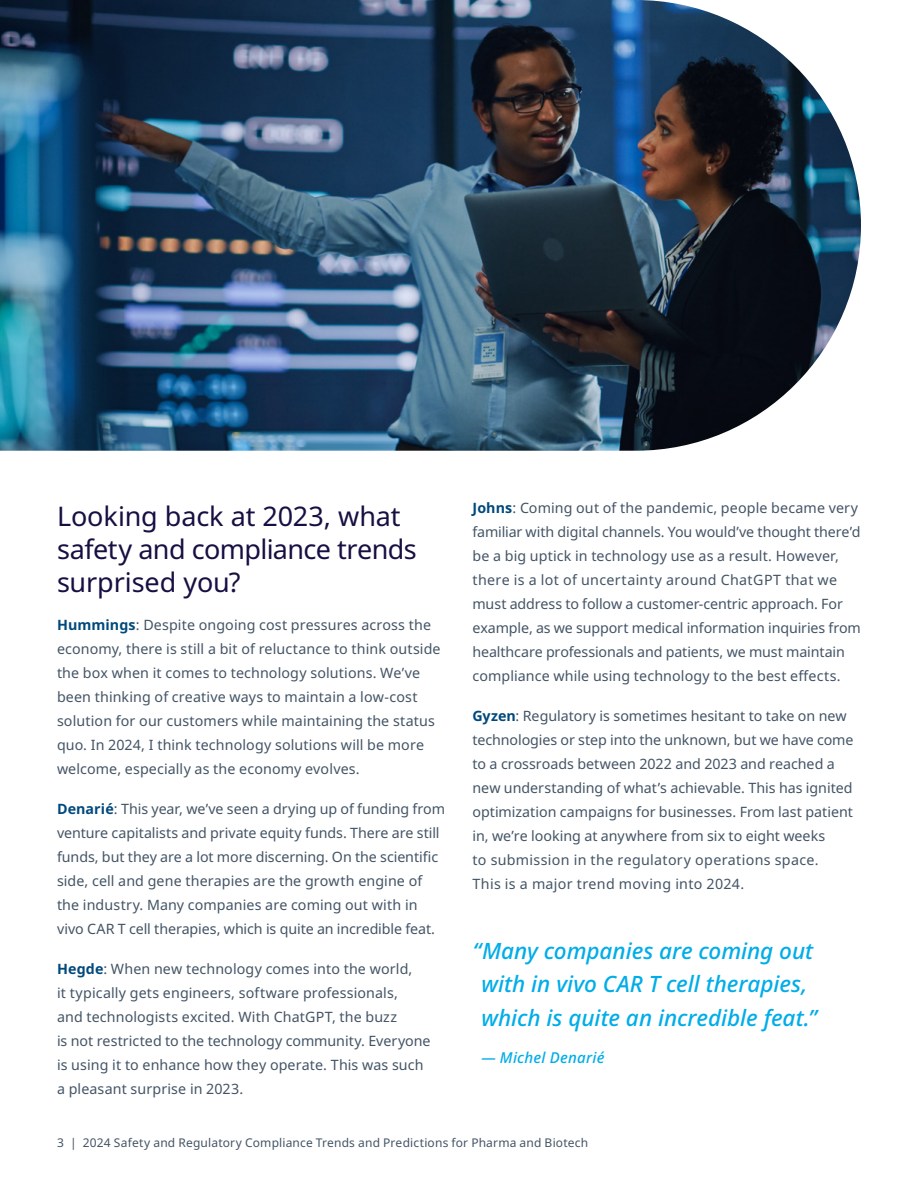
<style>
.page{position:relative;width:918px;height:1188px;background:#fff}
.page>*{position:absolute;margin:0;border:0;box-sizing:border-box;transform-origin:0 0}
.t1{font:27px/33px "Noto Sans";letter-spacing:-.01em;color:#161042}
.t2{font:italic 500 22.5px/33px "Noto Sans";letter-spacing:-.005em;color:#00ade8;text-align:center}
.t3{font:italic 500 15px "Noto Sans";letter-spacing:.015em;color:#00ade8}
.t4{font:14.25px/24px "Noto Sans";letter-spacing:.005em;color:#435465}
.t5{font:12px "Noto Sans";letter-spacing:.015em;color:#435465}
.s1{font-weight:700;color:#00497c}
</style>
<div class="page">
<img style="left:0;top:0;width:861px;height:451px">
<h1 class="t1" style="left:57px;top:501px;width:361px">Looking back at 2023, what safety and compliance trends surprised you?</h1>
<p class="t4" style="left:57px;top:613px;width:385px"><span class="s1">Hummings</span>: Despite ongoing cost pressures across the economy, there is still a bit of reluctance to think outside the box when it comes to technology solutions. We’ve been thinking of creative ways to maintain a low-cost solution for our customers while maintaining the status quo. In 2024, I think technology solutions will be more welcome, especially as the economy evolves.</p>
<p class="t4" style="left:57px;top:797px;width:390px"><span class="s1">Denarié</span>: This year, we’ve seen a drying up of funding from venture capitalists and private equity funds. There are still funds, but they are a lot more discerning. On the scientific side, cell and gene therapies are the growth engine of the industry. Many companies are coming out with in vivo CAR T cell therapies, which is quite an incredible feat.</p>
<p class="t4" style="left:57px;top:957px;width:375px"><span class="s1">Hegde</span>: When new technology comes into the world,<br>it typically gets engineers, software professionals,<br>and technologists excited. With ChatGPT, the buzz<br>is not restricted to the technology community. Everyone is using it to enhance how they operate. This was such a pleasant surprise in 2023.</p>
<p class="t4" style="left:473px;top:496px;width:390px"><span class="s1">Johns</span>: Coming out of the pandemic, people became very familiar with digital channels. You would’ve thought there’d be a big uptick in technology use as a result. However, there is a lot of uncertainty around ChatGPT that we must address to follow a customer-centric approach. For example, as we support medical information inquiries from healthcare professionals and patients, we must maintain compliance while using technology to the best effects.</p>
<p class="t4" style="left:473px;top:704px;width:383px"><span class="s1">Gyzen</span>: Regulatory is sometimes hesitant to take on new technologies or step into the unknown, but we have come to a crossroads between 2022 and 2023 and reached a new understanding of what’s achievable. This has ignited optimization campaigns for businesses. From last patient in, we’re looking at anywhere from six to eight weeks<br>to submission in the regulatory operations space.<br>This is a major trend moving into 2024.</p>
<h2 class="t2" style="left:473px;top:935px;width:346px">“Many companies are coming out with in vivo CAR T cell therapies, which is quite an incredible feat.”</h2>
<p class="t3" style="left:481px;top:1047px;width:125px">— Michel Denarié</p>
<p class="t5" style="left:57px;top:1134px;width:533px">3 | 2024 Safety and Regulatory Compliance Trends and Predictions for Pharma and Biotech</p>
</div>
